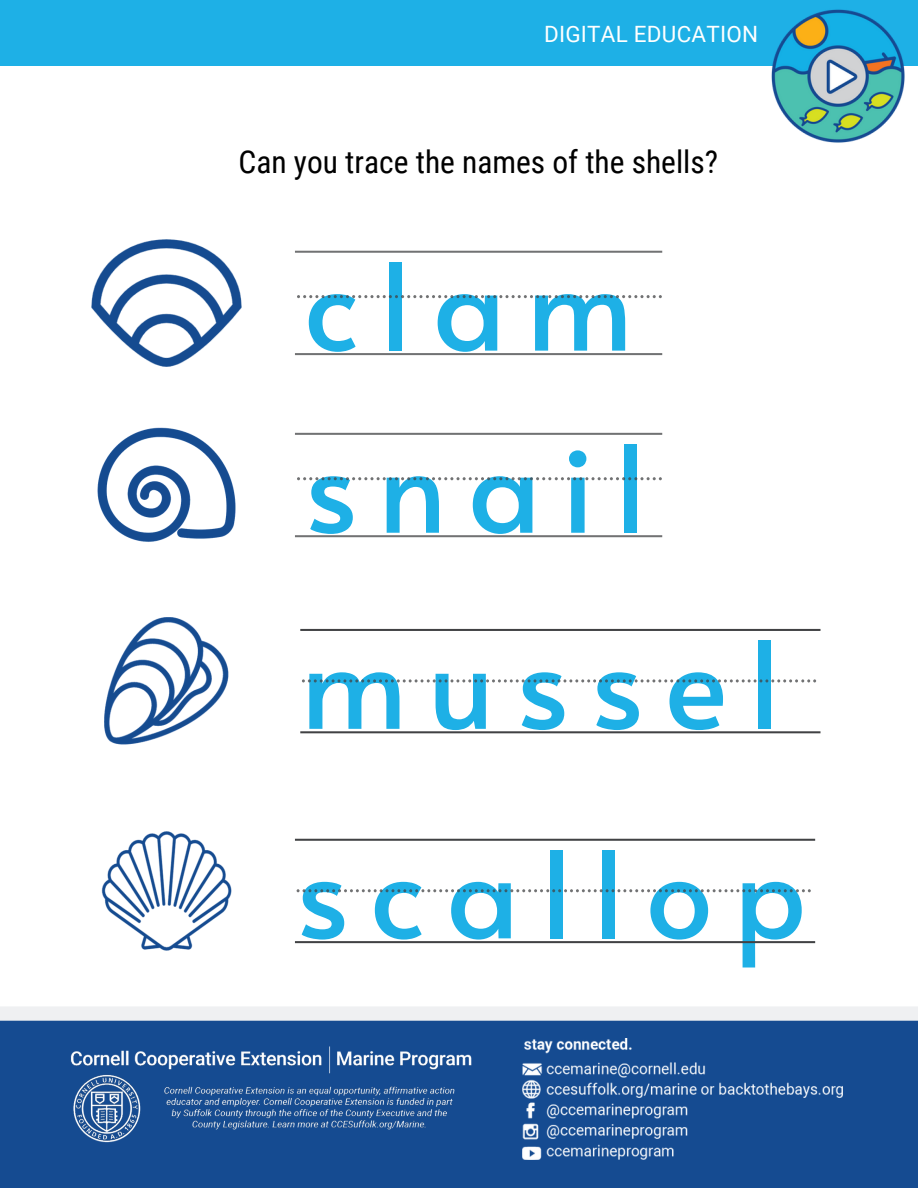
<style>
.page{position:relative;width:918px;height:1188px;background:#fff}
.page>*{position:absolute;margin:0;border:0;box-sizing:border-box;transform-origin:0 0}
.t1{font:120px/196px "Alata";letter-spacing:.17em;color:#1eb0e6}
.t2{font:31.5px "Roboto Condensed";color:#000}
.t3{font:22.5px "Roboto";letter-spacing:.01em;color:#fff}
</style>
<div class="page">
<div style="left:0;top:1013px;width:918px;height:175px;background:#154b91"></div>
<svg style="left:0;top:1007px;width:918px;height:14px"></svg>
<img style="left:70px;top:1046px;width:402px;height:97px">
<img style="left:523px;top:1039px;width:319px;height:120px">
<div style="left:0;top:0;width:918px;height:66px;background:#1eb0e6"></div>
<img style="left:771px;top:9px;width:134px;height:134px">
<img style="left:92px;top:239px;width:149px;height:127px">
<svg style="left:295px;top:251px;width:367px;height:2px"></svg>
<svg style="left:297px;top:295px;width:365px;height:3px"></svg>
<svg style="left:295px;top:353px;width:367px;height:2px"></svg>
<img style="left:97px;top:427px;width:139px;height:115px">
<img style="left:105px;top:618px;width:123px;height:127px">
<img style="left:101px;top:831px;width:131px;height:120px">
<svg style="left:295px;top:433px;width:367px;height:2px"></svg>
<svg style="left:297px;top:477px;width:365px;height:3px"></svg>
<svg style="left:295px;top:535px;width:367px;height:2px"></svg>
<svg style="left:295px;top:839px;width:520px;height:2px"></svg>
<svg style="left:297px;top:889px;width:514px;height:3px"></svg>
<svg style="left:295px;top:941px;width:520px;height:2px"></svg>
<svg style="left:300px;top:629px;width:521px;height:2px"></svg>
<svg style="left:302px;top:679px;width:515px;height:3px"></svg>
<svg style="left:300px;top:731px;width:521px;height:2px"></svg>
<p class="t3" style="left:544px;top:21px;width:216px">DIGITAL EDUCATION</p>
<p class="t2" style="left:239px;top:144px;width:481px">Can you trace the names of the shells?</p>
<h1 class="t1" style="left:304px;top:203px;width:331px">clam</h1>
<h1 class="t1" style="left:301px;top:386px;width:481px">snail mussel</h1>
<h1 class="t1" style="left:295px;top:791px;width:514px">scallop</h1>
</div>
